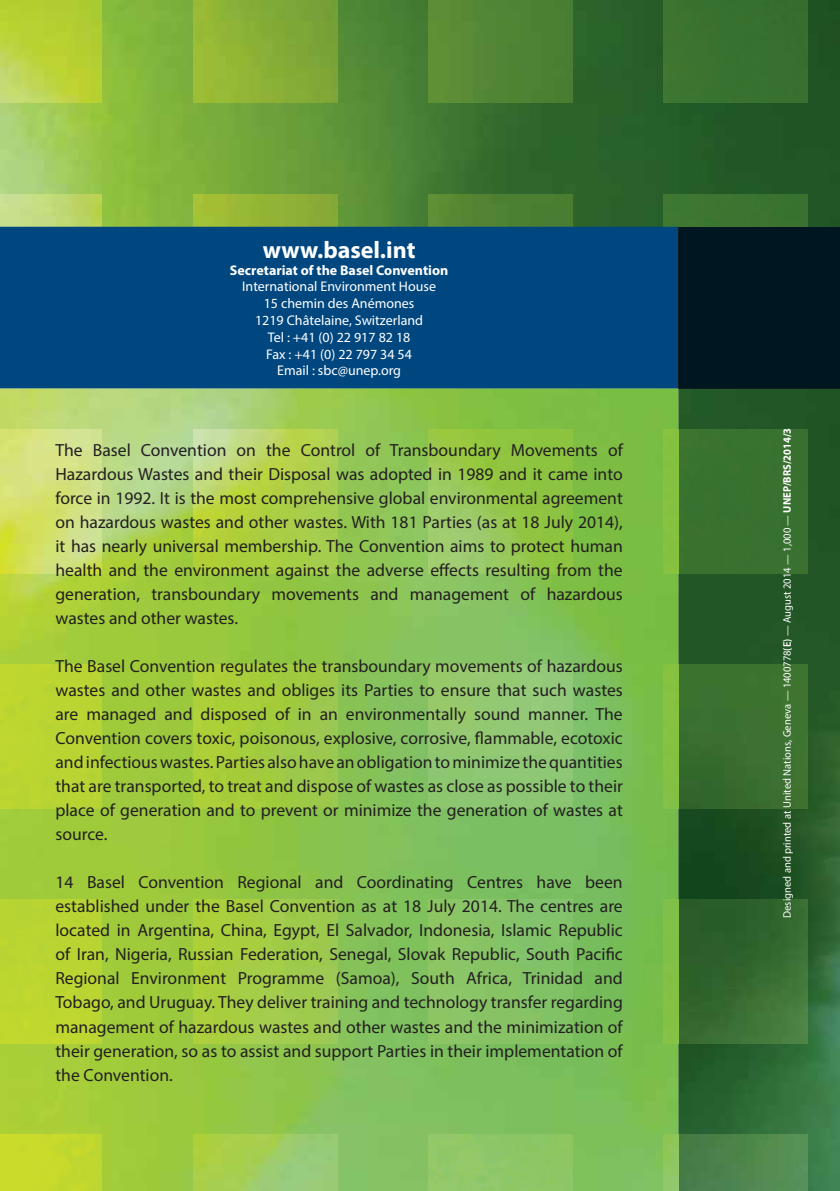
<style>
.page{position:relative;width:840px;height:1191px;background:#fff}
.page>*{position:absolute;margin:0;border:0;box-sizing:border-box;transform-origin:0 0}
.t1{font:700 24px "Myriad Pro";color:#fff}
.t2{font:17.6px/24px "Myriad Pro";color:#231f20;text-align:justify}
.t3{font:14px/16.8px "Myriad Pro";color:#fff;text-align:center}
.t4{font:700 14px "Myriad Pro";color:#fff}
.t5{font:11px "Myriad Pro";color:#fff;scale:.96 1}
.s1{font-weight:600}
.s2{font-weight:700}
</style>
<div class="page">
<img style="left:0;top:0;width:839px;height:1191px">
<img style="left:677px;top:1134px;width:130px;height:57px">
<img style="left:677px;top:899px;width:130px;height:144px">
<img style="left:677px;top:664px;width:130px;height:144px">
<div style="left:677px;top:429px;width:130px;height:144px;background:#397130"></div>
<div style="left:663px;top:194px;width:144px;height:33px;background:#3c7431"></div>
<img style="left:428px;top:194px;width:144px;height:33px">
<img style="left:193px;top:194px;width:144px;height:33px">
<img style="left:0;top:194px;width:102px;height:33px">
<div style="left:663px;top:0;width:144px;height:103px;background:#387130"></div>
<img style="left:428px;top:0;width:144px;height:103px">
<img style="left:193px;top:0;width:144px;height:103px">
<img style="left:0;top:0;width:102px;height:103px">
<img style="left:0;top:388px;width:677px;height:803px">
<div style="left:428px;top:1134px;width:144px;height:57px;background:#8ec767"></div>
<img style="left:193px;top:1134px;width:144px;height:57px">
<img style="left:0;top:1134px;width:102px;height:57px">
<div style="left:428px;top:899px;width:144px;height:144px;background:#87c366"></div>
<img style="left:193px;top:899px;width:144px;height:144px">
<div style="left:0;top:899px;width:102px;height:144px;background:#bad531"></div>
<div style="left:428px;top:664px;width:144px;height:144px;background:#93c872"></div>
<img style="left:193px;top:664px;width:144px;height:144px">
<div style="left:0;top:664px;width:102px;height:144px;background:#bad532"></div>
<img style="left:428px;top:429px;width:144px;height:144px">
<img style="left:193px;top:429px;width:144px;height:144px">
<img style="left:0;top:429px;width:102px;height:144px">
<div style="left:0;top:227px;width:677px;height:161px;background:#004780"></div>
<div style="left:677px;top:227px;width:162px;height:161px;background:#001722"></div>
<h1 class="t1" style="left:262px;top:240px;width:154px">www.basel.int</h1>
<p class="t4" style="left:230px;top:264px;width:220px">Secretariat of the Basel Convention</p>
<p class="t3" style="left:242px;top:279px;width:195px">International Environment House<br>15 chemin des Anémones<br>1219 Châtelaine, Switzerland<br>Tel : +41 (0) 22 917 82 18<br>Fax : +41 (0) 22 797 34 54<br>Email : sbc@unep.org</p>
<p class="t2" style="left:55px;top:439px;width:568px">The Basel Convention on the Control of Transboundary Movements of Hazardous Wastes and their Disposal was adopted in 1989 and it came into force in 1992. It is the most comprehensive global environmental agreement on hazardous wastes and other wastes. With 181 Parties (as at 18 July 2014), it has nearly universal membership. The Convention aims to protect human health and the environment against the adverse effects resulting from the generation, transboundary movements and management of hazardous wastes and other wastes.</p>
<p class="t2" style="left:55px;top:655px;width:568px">The Basel Convention regulates the transboundary movements of hazardous wastes and other wastes and obliges its Parties to ensure that such wastes are managed and disposed of in an environmentally sound manner. The Convention covers toxic, poisonous, explosive, corrosive, flammable, ecotoxic and infectious wastes. Parties also have an obligation to minimize the quantities that are transported, to treat and dispose of wastes as close as possible to their place of generation and to prevent or minimize the generation of wastes at source.</p>
<p class="t2" style="left:55px;top:871px;width:568px">14 Basel Convention Regional and Coordinating Centres have been established under the Basel Convention as at 18 July 2014. The centres are located in Argentina, China, Egypt, El Salvador, Indonesia, Islamic Republic of Iran, Nigeria, Russian Federation, Senegal, Slovak Republic, South Pacific Regional Environment Programme (Samoa), South Africa, Trinidad and Tobago, and Uruguay. They deliver training and technology transfer regarding management of hazardous wastes and other wastes and the minimization of their generation, so as to assist and support Parties in their implementation of the Convention.</p>
<p class="t5" style="left:782px;top:917px;width:511px;rotate:-90deg">Designed and printed at United Nations, Geneva — 1400778<span class="s1">(E)</span> — August 2014 — 1,000 — <span class="s2">UNEP/BRS/2014/3</span></p>
</div>
